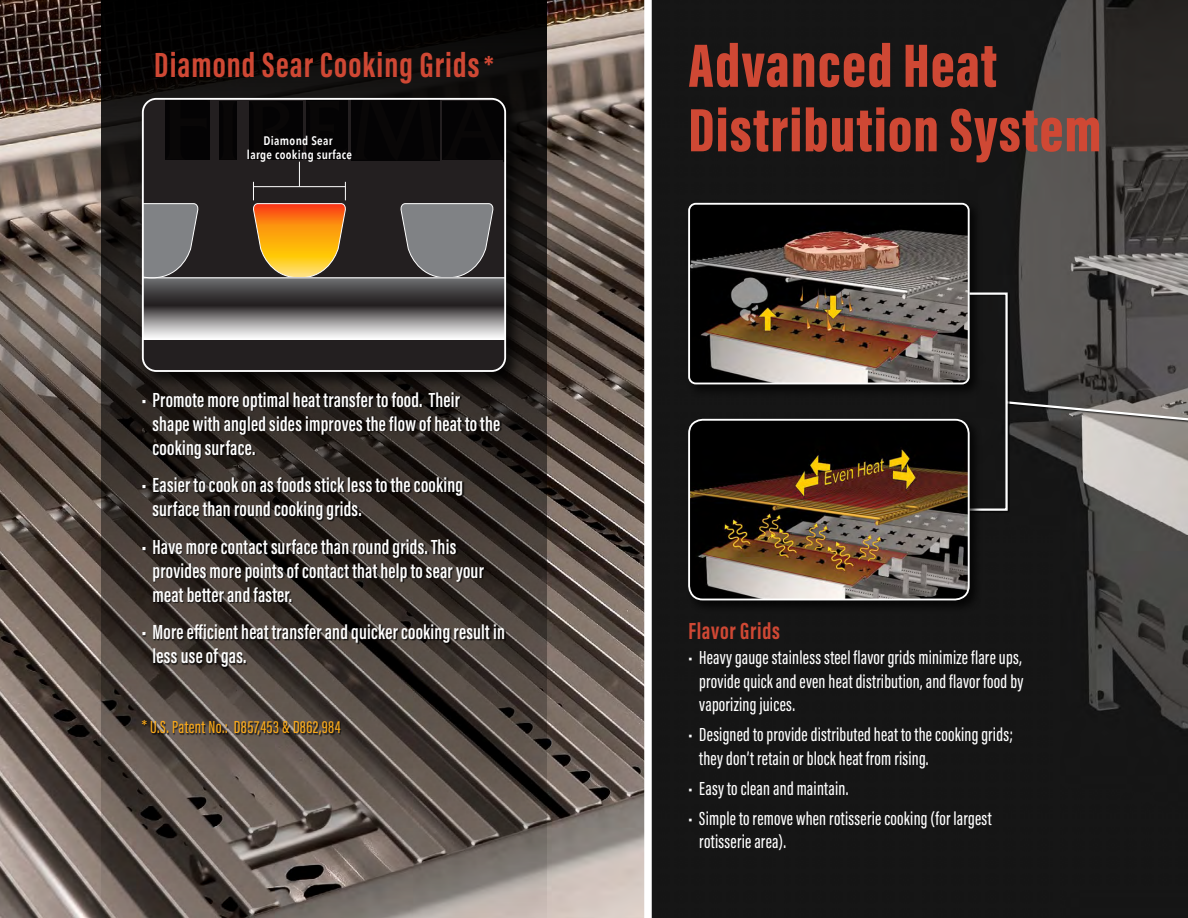
<style>
.page{position:relative;width:1188px;height:918px;background:#fff}
.page>*{position:absolute;margin:0;border:0;box-sizing:border-box;transform-origin:0 0}
.t1{font:900 63px/64.5px "Acumin Pro Extra Cond";letter-spacing:.02em;color:#cf4834}
.t2{font:700 36px "Acumin Pro Extra Cond";letter-spacing:.03em;color:#cf4834}
.t3{font:700 24px "Acumin Pro Extra Cond";letter-spacing:.03em;color:#cf4834}
.t4{font:600 21px/24px "Acumin Pro Extra Cond";letter-spacing:.01em;color:#fff}
.t5{font:500 19.5px/23.4px "Acumin Pro Extra Cond";letter-spacing:.01em;color:#fff}
.t6{font:500 18px "Acumin Pro Extra Cond";letter-spacing:.02em;color:#fbaa19}
.t7{font:600 12.3px/13.5px "Avenir Next Condensed";letter-spacing:.025em;color:#fff;text-align:center}
.s1{font-size:31.5px}
</style>
<div class="page">
<img style="left:0;top:0;width:1188px;height:918px">
<div style="left:1006px;top:401px;width:182px;height:32px;background:#000;opacity:.75"></div>
<svg style="left:1010px;top:400px;width:178px;height:29px;background:#75716f"></svg>
<svg style="left:101px;top:0;width:446px;height:918px;background:#3f3935"></svg>
<div style="left:644px;top:0;width:8px;height:918px;background:#fff"></div>
<div style="left:138px;top:94px;width:386px;height:295px;background:#000;opacity:.75"></div>
<div style="left:143px;top:340px;width:362px;height:31px;background:#231f20"></div>
<svg style="left:143px;top:99px;width:362px;height:241px;background:#4d453d"></svg>
<div style="left:142px;top:98px;width:364px;height:274px;border:2px solid #fff;border-radius:14px"></div>
<div style="left:142px;top:392px;width:364px;height:344px;background:#000;opacity:.75"></div>
<div style="left:685px;top:200px;width:298px;height:198px;background:#000;opacity:.75"></div>
<img style="left:689px;top:204px;width:280px;height:179px">
<div style="left:688px;top:203px;width:282px;height:181px;border:2px solid #fff;border-radius:7px"></div>
<div style="left:969px;top:293px;width:41px;height:220px;background:#151515"></div>
<div style="left:968px;top:293px;width:40px;height:218px;border:2px solid #fff"></div>
<div style="left:685px;top:416px;width:298px;height:198px;background:#000;opacity:.75"></div>
<img style="left:689px;top:420px;width:280px;height:179px">
<div style="left:688px;top:419px;width:282px;height:181px;border:2px solid #fff;border-radius:14px"></div>
<h2 class="t2" style="left:154px;top:43px;width:341px">Diamond Sear Cooking Grids <span class="s1">*</span></h2>
<p class="t7" style="left:247px;top:134px;width:106px">Diamond Sear<br>large cooking surface</p>
<p class="t4" style="left:153px;top:388px;width:349px;text-indent:-11px">• Promote more optimal heat transfer to food. Their shape with angled sides improves the flow of heat to the cooking surface.</p>
<p class="t4" style="left:153px;top:473px;width:312px;text-indent:-11px">• Easier to cook on as foods stick less to the cooking surface than round cooking grids.</p>
<p class="t4" style="left:153px;top:535px;width:333px;text-indent:-11px">• Have more contact surface than round grids. This provides more points of contact that help to sear your meat better and faster.</p>
<p class="t4" style="left:153px;top:620px;width:354px;text-indent:-11px">• More efficient heat transfer and quicker cooking result in less use of gas.</p>
<p class="t6" style="left:142px;top:716px;width:200px">* U.S. Patent No.: D857,453 &amp; D862,984</p>
<h1 class="t1" style="left:688px;top:33px;width:414px">Advanced Heat<br>Distribution System</h1>
<p class="t3" style="left:688px;top:616px;width:93px">Flavor Grids</p>
<p class="t5" style="left:699px;top:646px;width:326px;text-align:justify;text-indent:-11px">• Heavy gauge stainless steel flavor grids minimize flare ups, provide quick and even heat distribution, and flavor food by vaporizing juices.</p>
<p class="t5" style="left:699px;top:723px;width:315px;text-indent:-11px">• Designed to provide distributed heat to the cooking grids; they don’t retain or block heat from rising.</p>
<p class="t5" style="left:688px;top:776px;width:161px">• Easy to clean and maintain.</p>
<p class="t5" style="left:699px;top:807px;width:294px;text-indent:-11px">• Simple to remove when rotisserie cooking (for largest rotisserie area).</p>
</div>
